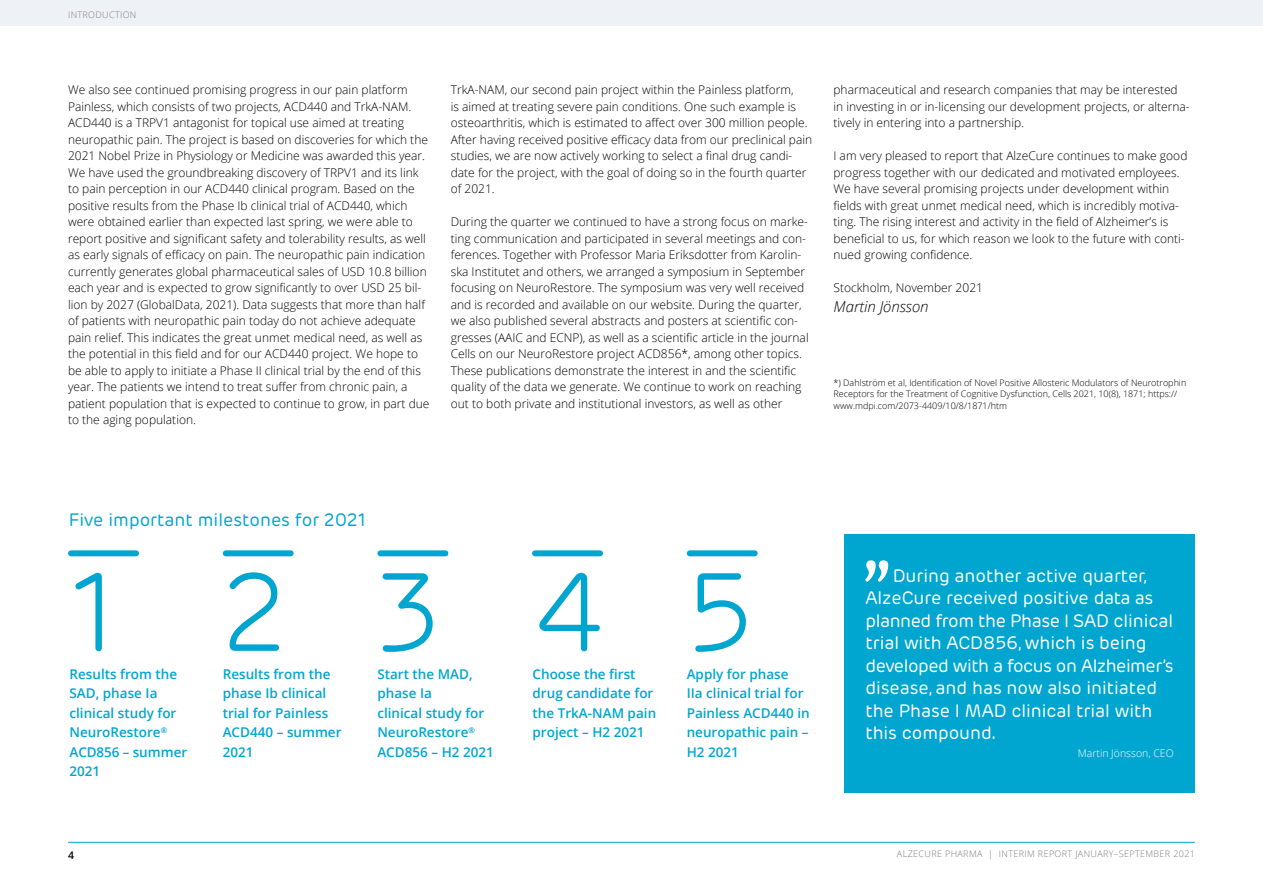
<style>
.page{position:relative;width:1263px;height:893px;background:#fff}
.page>*{position:absolute;margin:0;border:0;box-sizing:border-box;transform-origin:0 0}
.t1{font:300 111px "Rubrik New";color:#00a6d0}
.t2{font:18px/22.5px "Rubrik New";letter-spacing:-.005em;color:#fff}
.t3{font:18px "Rubrik New";color:#00a6d0}
.t4{font:italic 300 15px "Open Sans";color:#000}
.t5{font:600 13.5px/19.5px "Open Sans";color:#00a6d0}
.t6{font:300 12px/16.5px "Open Sans";color:#000}
.t7{font:300 10.5px "Open Sans";color:#fff}
.t8{font:600 10.5px "Open Sans";color:#000}
.t9{font:300 9px/11.2px "Open Sans";color:#000}
.t10{font:300 9px "Open Sans";letter-spacing:.04em;color:#7c7b7b}
</style>
<div class="page">
<hr style="left:68px;top:842px;width:1127px;height:1px;background:#00a6d0">
<div style="left:0;top:0;width:1263px;height:26px;background:#eef2f7"></div>
<div style="left:844px;top:534px;width:351px;height:258px;background:#00a6d0"></div>
<svg style="left:865px;top:560px;width:23px;height:22px"></svg>
<div style="left:71px;top:550px;width:65px;height:6px;background:#00a6d0"></div>
<div style="left:226px;top:550px;width:65px;height:6px;background:#00a6d0"></div>
<div style="left:380px;top:550px;width:65px;height:6px;background:#00a6d0"></div>
<div style="left:535px;top:550px;width:65px;height:6px;background:#00a6d0"></div>
<div style="left:690px;top:550px;width:65px;height:6px;background:#00a6d0"></div>
<p class="t10" style="left:68px;top:8px;width:70px">INTRODUCTION</p>
<p class="t6" style="left:68px;top:81px;width:363px">We also see continued promising progress in our pain platform Painless, which consists of two projects, ACD440 and TrkA-NAM.<br>ACD440 is a TRPV1 antagonist for topical use aimed at treating neuropathic pain. The project is based on discoveries for which the 2021 Nobel Prize in Physiology or Medicine was awarded this year.<br>We have used the groundbreaking discovery of TRPV1 and its link to pain perception in our ACD440 clinical program. Based on the positive results from the Phase Ib clinical trial of ACD440, which were obtained earlier than expected last spring, we were able to report positive and significant safety and tolerability results, as well as early signals of efficacy on pain. The neuropathic pain indication currently generates global pharmaceutical sales of USD 10.8 billion each year and is expected to grow significantly to over USD 25 bil&shy;lion by 2027 (GlobalData, 2021). Data suggests that more than half of patients with neuropathic pain today do not achieve adequate pain relief. This indicates the great unmet medical need, as well as the potential in this field and for our ACD440 project. We hope to be able to apply to initiate a Phase II clinical trial by the end of this year. The patients we intend to treat suffer from chronic pain, a patient population that is expected to continue to grow, in part due to the aging population.</p>
<p class="t6" style="left:451px;top:81px;width:363px">TrkA-NAM, our second pain project within the Painless platform,<br>is aimed at treating severe pain conditions. One such example is osteoarthritis, which is estimated to affect over 300 million people.<br>After having received positive efficacy data from our preclinical pain studies, we are now actively working to select a final drug candi&shy;date for the project, with the goal of doing so in the fourth quarter of 2021.</p>
<p class="t6" style="left:451px;top:213px;width:359px">During the quarter we continued to have a strong focus on marke&shy;ting communication and participated in several meetings and con&shy;ferences. Together with Professor Maria Eriksdotter from Karolin&shy;ska Institutet and others, we arranged a symposium in September focusing on NeuroRestore. The symposium was very well received and is recorded and available on our website. During the quarter, we also published several abstracts and posters at scientific con&shy;gresses (AAIC and ECNP), as well as a scientific article in the journal Cells on our NeuroRestore project ACD856*, among other topics.<br>These publications demonstrate the interest in and the scientific quality of the data we generate. We continue to work on reaching out to both private and institutional investors, as well as other</p>
<p class="t6" style="left:833px;top:81px;width:358px">pharmaceutical and research companies that may be interested in investing in or in-licensing our development projects, or alterna&shy;tively in entering into a partnership.</p>
<p class="t6" style="left:833px;top:147px;width:355px">I am very pleased to report that AlzeCure continues to make good progress together with our dedicated and motivated employees.<br>We have several promising projects under development within fields with great unmet medical need, which is incredibly motiva&shy;ting. The rising interest and activity in the field of Alzheimer’s is beneficial to us, for which reason we look to the future with conti&shy;nued growing confidence.</p>
<p class="t6" style="left:833px;top:279px;width:151px">Stockholm, November 2021</p>
<p class="t4" style="left:833px;top:296px;width:97px">Martin Jönsson</p>
<p class="t9" style="left:833px;top:377px;width:354px">*) Dahlström et al, Identification of Novel Positive Allosteric Modulators of Neurotrophin<br>Receptors for the Treatment of Cognitive Dysfunction, Cells 2021, 10(8), 1871; https:// www.mdpi.com/2073-4409/10/8/1871/htm</p>
<h2 class="t3" style="left:69px;top:509px;width:299px">Five important milestones for 2021</h2>
<h1 class="t1" style="left:70px;top:547px;width:50px">1</h1>
<p class="t5" style="left:70px;top:664px;width:119px">Results from the<br>SAD, phase Ia clinical study for<br>NeuroRestore<sup>®<br></sup>ACD856 – summer<br>2021</p>
<h1 class="t1" style="left:223px;top:547px;width:66px">2</h1>
<p class="t5" style="left:223px;top:664px;width:120px">Results from the phase Ib clinical trial for Painless<br>ACD440 – summer<br>2021</p>
<h1 class="t1" style="left:377px;top:547px;width:66px">3</h1>
<p class="t5" style="left:377px;top:664px;width:118px">Start the MAD, phase Ia<br>clinical study for<br>NeuroRestore<sup>®<br></sup>ACD856 – H2 2021</p>
<h1 class="t1" style="left:532px;top:547px;width:75px">4</h1>
<p class="t5" style="left:532px;top:664px;width:125px">Choose the first drug candidate for the TrkA-NAM pain project – H2 2021</p>
<h1 class="t1" style="left:687px;top:547px;width:68px">5</h1>
<p class="t5" style="left:687px;top:664px;width:125px">Apply for phase<br>IIa clinical trial for<br>Painless ACD440 in neuropathic pain –<br>H2 2021</p>
<p class="t2" style="left:865px;top:564px;width:310px;text-indent:27px">During another active quarter,<br>AlzeCure received positive data as planned from the Phase I SAD clinical trial with ACD856, which is being developed with a focus on Alzheimer’s disease, and has now also initiated the Phase I MAD clinical trial with this compound.</p>
<p class="t7" style="left:1078px;top:746px;width:97px">Martin Jönsson, CEO</p>
<p class="t8" style="left:68px;top:847px;width:7px">4</p>
<p class="t10" style="left:897px;top:848px;width:299px">ALZECURE PHARMA | INTERIM REPORT JANUARY–SEPTEMBER 2021</p>
</div>
